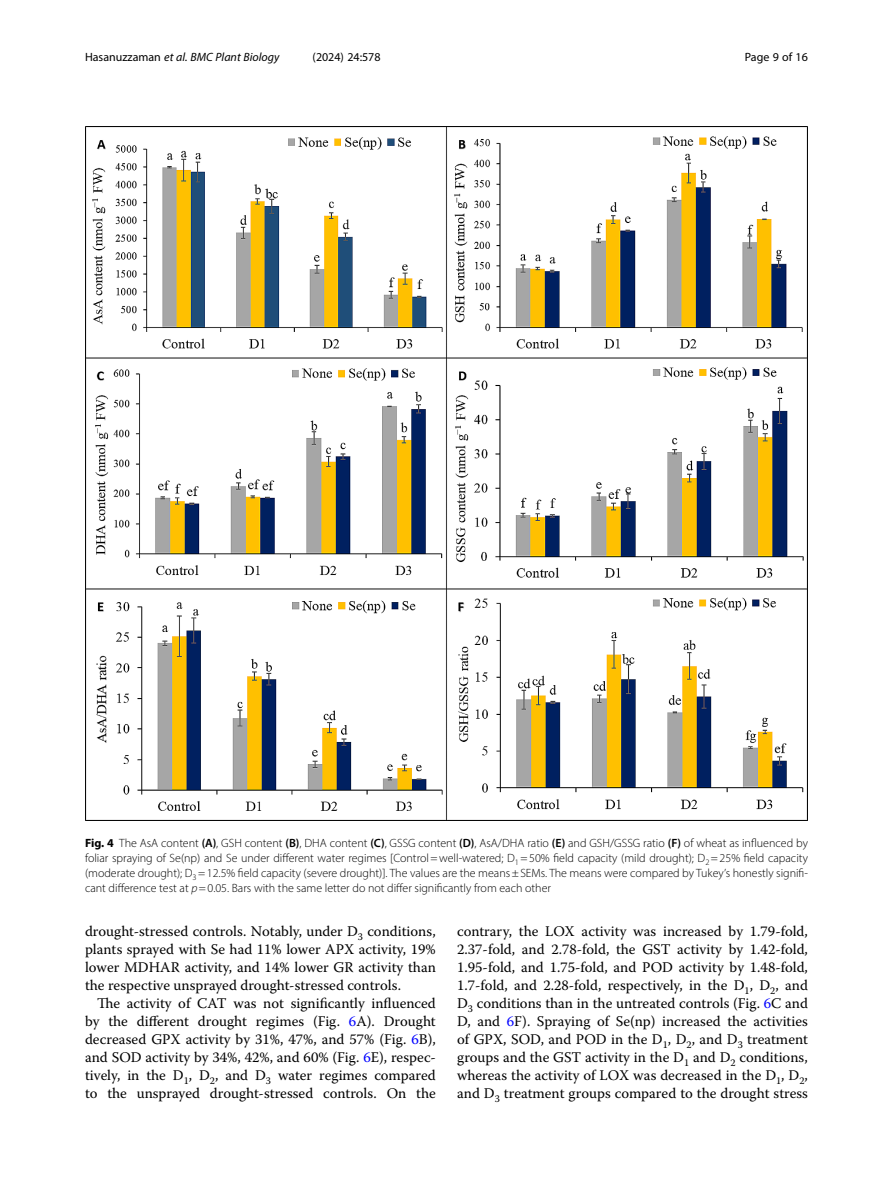
<style>
.page{position:relative;width:893px;height:1191px;background:#fff}
.page>*{position:absolute;margin:0;border:0;box-sizing:border-box;transform-origin:0 0}
.Body_Text_Indent{font:14.7px/18px "Warnock Pro";color:#000;text-align:justify}
.Figure_Caption{font:300 12px/15px "Myriad Pro";color:#000;text-align:justify}
.t1{font:italic 12px "Myriad Pro";color:#000}
.t2{font:12px "Myriad Pro";color:#000}
.s1{font-style:normal}
.s2{font-weight:700}
.s3{font-weight:600}
.s4{font-style:italic}
.s5{color:#00f}
</style>
<div class="page">
<img style="left:85px;top:126px;width:723px;height:694px">
<p class="t1" style="left:85px;top:50px;width:196px"><span class="s1">Hasanuzzaman</span> et al. BMC Plant Biology</p>
<p class="t2" style="left:313px;top:50px;width:70px">(2024) 24:578</p>
<p class="t2" style="left:745px;top:50px;width:65px">Page 9 of 16</p>
<p class="Figure_Caption" style="left:85px;top:835px;width:724px"><span class="s2">Fig. 4</span> The AsA content <span class="s3">(A)</span>, GSH content <span class="s3">(B)</span>, DHA content <span class="s3">(C)</span>, GSSG content <span class="s3">(D)</span>, AsA/DHA ratio <span class="s3">(E)</span> and GSH/GSSG ratio <span class="s3">(F)</span> of wheat as influenced by foliar spraying of Se(np) and Se under different water regimes [Control=well-watered; D<sub>1</sub> =50% field capacity (mild drought); D<sub>2</sub> =25% field capacity (moderate drought); D<sub>3</sub> =12.5% field capacity (severe drought)]. The values are the means±SEMs. The means were compared by Tukey’s honestly signifi&shy;cant difference test at <span class="s4">p</span>=0.05. Bars with the same letter do not differ significantly from each other</p>
<p class="Body_Text_Indent" style="left:85px;top:922px;width:352px">drought-stressed controls. Notably, under D<sub>3</sub> conditions, plants sprayed with Se had 11% lower APX activity, 19% lower MDHAR activity, and 14% lower GR activity than the respective unsprayed drought-stressed controls.</p>
<p class="Body_Text_Indent" style="left:85px;top:994px;width:352px;text-indent:12px">The activity of CAT was not significantly influenced by the different drought regimes (Fig. <span class="s5">6</span>A). Drought decreased GPX activity by 31%, 47%, and 57% (Fig. <span class="s5">6</span>B), and SOD activity by 34%, 42%, and 60% (Fig. <span class="s5">6</span>E), respec&shy;tively, in the D<sub>1</sub>, D<sub>2</sub>, and D<sub>3</sub> water regimes compared to the unsprayed drought-stressed controls. On the</p>
<p class="Body_Text_Indent" style="left:457px;top:922px;width:352px">contrary, the LOX activity was increased by 1.79-fold, 2.37-fold, and 2.78-fold, the GST activity by 1.42-fold, 1.95-fold, and 1.75-fold, and POD activity by 1.48-fold, 1.7-fold, and 2.28-fold, respectively, in the D<sub>1</sub>, D<sub>2</sub>, and D<sub>3</sub> conditions than in the untreated controls (Fig. <span class="s5">6</span>C and D, and <span class="s5">6</span>F). Spraying of Se(np) increased the activities of GPX, SOD, and POD in the D<sub>1</sub>, D<sub>2</sub>, and D<sub>3</sub> treatment groups and the GST activity in the D<sub>1</sub> and D<sub>2</sub> conditions, whereas the activity of LOX was decreased in the D<sub>1</sub>, D<sub>2</sub>, and D<sub>3</sub> treatment groups compared to the drought stress</p>
</div>
